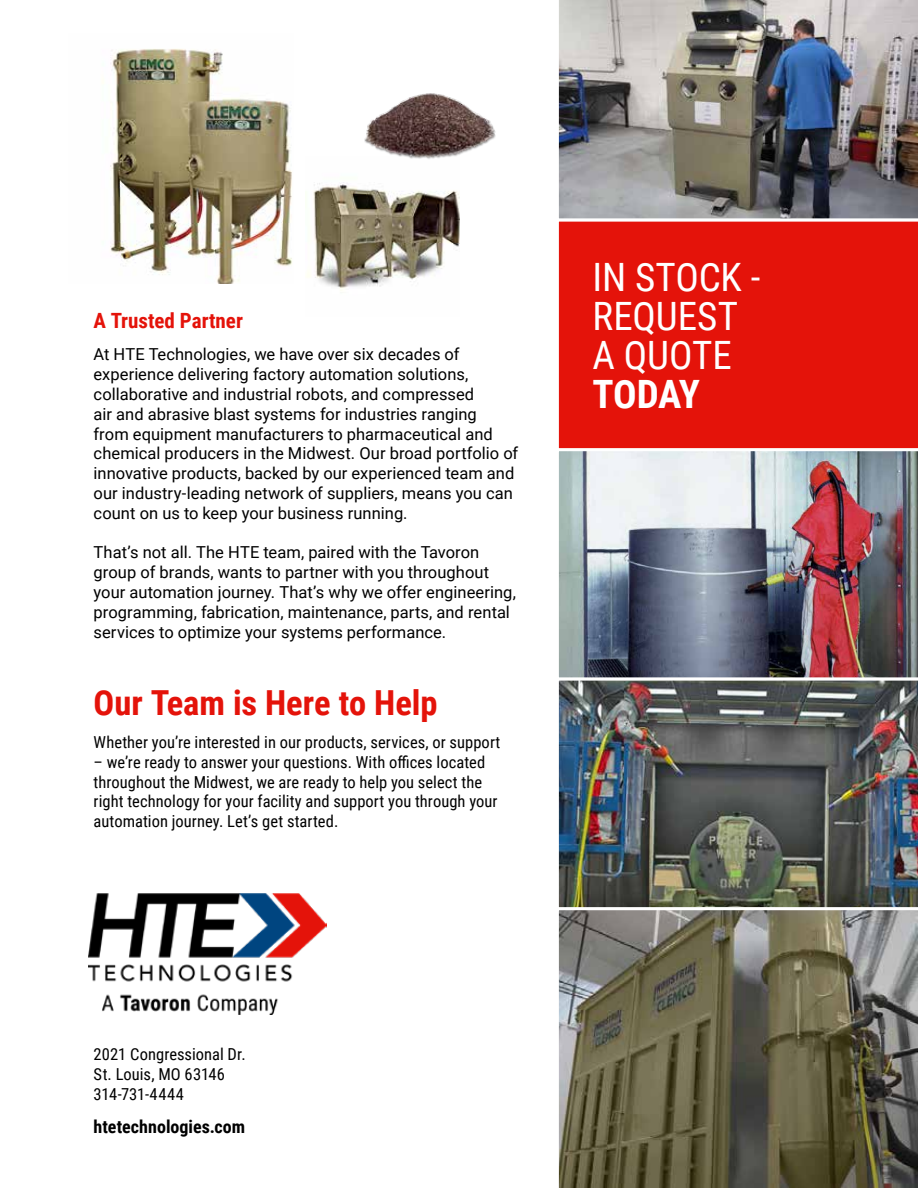
<style>
.page{position:relative;width:918px;height:1188px;background:#fff}
.page>*{position:absolute;margin:0;border:0;box-sizing:border-box;transform-origin:0 0}
.t1{font:39px/39px "Roboto Condensed";letter-spacing:-.005em;color:#fff}
.t2{font:700 39px "Roboto Condensed";letter-spacing:-.015em;color:#fff}
.t3{font:700 34.5px "Roboto Condensed";color:#e4130a}
.t4{font:700 21px "Roboto Condensed";color:#e4130a}
.t5{font:700 18px "Roboto Condensed";color:#000}
.t6{font:16.5px/19.8px "Roboto";color:#000}
.t7{font:16.5px/19.8px "Roboto Condensed";letter-spacing:.005em;color:#000}
</style>
<div class="page">
<img style="left:307px;top:182px;width:152px;height:109px">
<img style="left:102px;top:49px;width:190px;height:235px">
<img style="left:558px;top:451px;width:360px;height:227px">
<svg style="left:558px;top:910px;width:360px;height:278px;background:#6b6855"></svg>
<img style="left:558px;top:680px;width:360px;height:228px">
<img style="left:558px;top:0;width:360px;height:219px">
<div style="left:558px;top:221px;width:360px;height:228px;background:#e4130a"></div>
<img style="left:364px;top:93px;width:132px;height:66px">
<img style="left:89px;top:893px;width:238px;height:121px">
<p class="t4" style="left:94px;top:305px;width:151px">A Trusted Partner</p>
<p class="t6" style="left:94px;top:344px;width:426px">At HTE Technologies, we have over six decades of experience delivering factory automation solutions, collaborative and industrial robots, and compressed<br>air and abrasive blast systems for industries ranging<br>from equipment manufacturers to pharmaceutical and chemical producers in the Midwest. Our broad portfolio of innovative products, backed by our experienced team and our industry-leading network of suppliers, means you can count on us to keep your business running.</p>
<p class="t6" style="left:94px;top:542px;width:424px">That’s not all. The HTE team, paired with the Tavoron group of brands, wants to partner with you throughout your automation journey. That’s why we offer engineering, programming, fabrication, maintenance, parts, and rental services to optimize your systems performance.</p>
<h2 class="t3" style="left:94px;top:678px;width:345px">Our Team is Here to Help</h2>
<p class="t7" style="left:94px;top:732px;width:408px">Whether you’re interested in our products, services, or support</p>
<p class="t7" style="left:94px;top:751px;width:405px">– we’re ready to answer your questions. With offices located throughout the Midwest, we are ready to help you select the right technology for your facility and support you through your automation journey. Let’s get started.</p>
<h1 class="t1" style="left:592px;top:256px;width:170px">IN STOCK -<br>REQUEST<br>A QUOTE</h1>
<h1 class="t2" style="left:592px;top:367px;width:109px">TODAY</h1>
<p class="t7" style="left:94px;top:1044px;width:154px">2021 Congressional Dr.<br>St. Louis, MO 63146<br>314-731-4444</p>
<p class="t5" style="left:94px;top:1114px;width:153px">htetechnologies.com</p>
</div>
